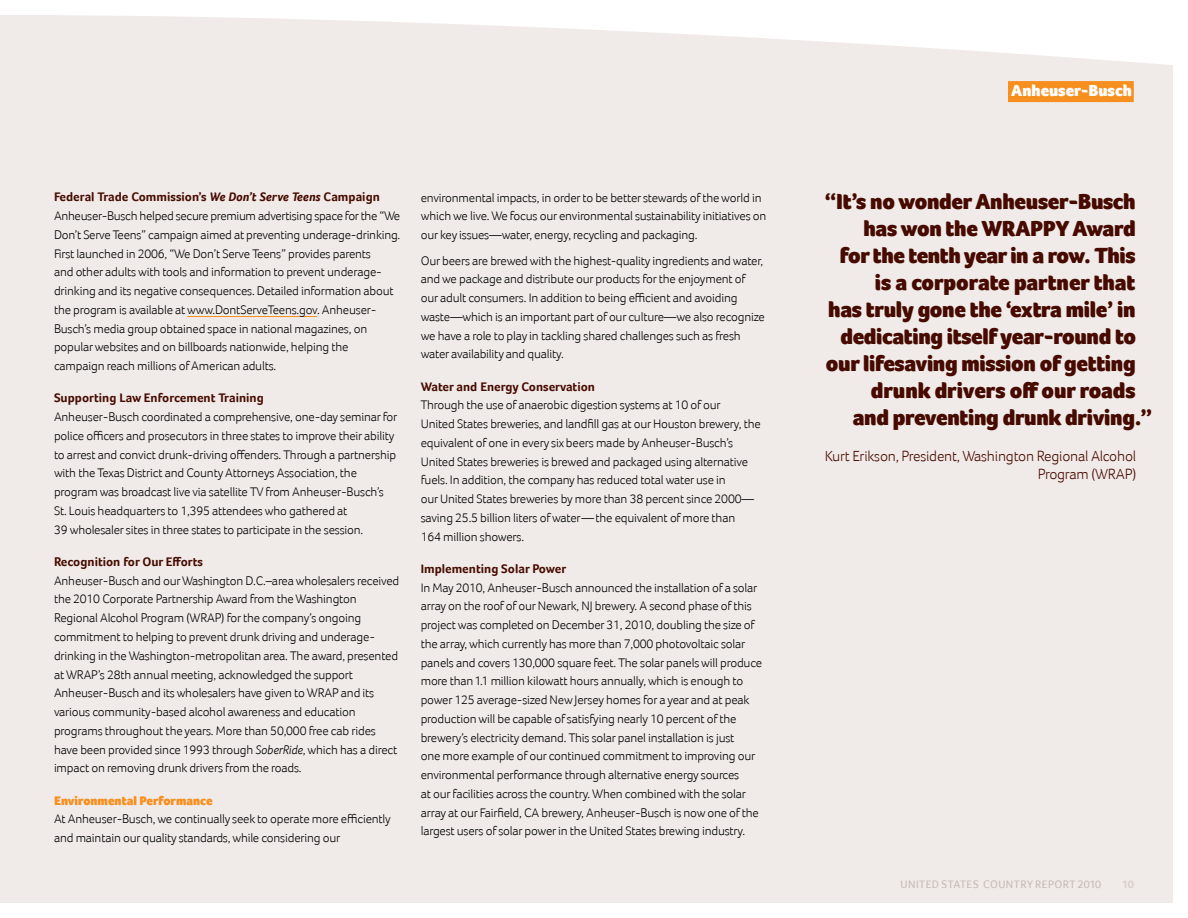
<style>
.page{position:relative;width:1188px;height:918px;background:#fff}
.page>*{position:absolute;margin:0;border:0;box-sizing:border-box;transform-origin:0 0}
.t1{font:900 22.5px "Foco";letter-spacing:-.015em;color:#460a00}
.t2{font:900 16.5px "Foco";color:#fff}
.t3{font:300 15px/18px "Foco";letter-spacing:-.015em;color:#460a00;text-align:right}
.t4{font:300 12.75px/18.8px "Foco";letter-spacing:-.015em;color:#000}
.t5{font:700 12.75px "Foco";color:#460a00}
.t6{font:900 12.75px "Foco";color:#f78f1e}
.t7{font:11.25px "Foco";letter-spacing:.04em;color:#c5b8b1}
.t8{font:700 11.25px "Foco";color:#dad0ca}
.s1{font-weight:700;color:#460a00}
.s2{font-weight:700;font-style:italic;color:#460a00}
.s3{font-style:italic}
</style>
<div class="page">
<div style="left:0;top:15px;width:1173px;height:888px;background:#f0ebe8"></div>
<div style="left:1008px;top:81px;width:126px;height:21px;background:#f78f1e"></div>
<hr style="left:187px;top:316px;width:130px;height:1px;background:#f78f1e">
<p class="t4" style="left:54px;top:188px;width:348px"><span class="s1">Federal Trade Commission’s</span> <span class="s2">We Don’t Serve Teens</span> <span class="s1">Campaign </span>Anheuser-Busch helped secure premium advertising space for the “We Don’t Serve Teens” campaign aimed at preventing underage-drinking.<br>First launched in 2006, “We Don’t Serve Teens” provides parents<br>and other adults with tools and information to prevent underage&shy;drinking and its negative consequences. Detailed information about the program is available at www.DontServeTeens.gov. Anheuser-Busch’s media group obtained space in national magazines, on popular websites and on billboards nationwide, helping the campaign reach millions of American adults.</p>
<p class="t5" style="left:54px;top:391px;width:211px">Supporting Law Enforcement Training</p>
<p class="t4" style="left:54px;top:407px;width:345px">Anheuser-Busch coordinated a comprehensive, one-day seminar for police officers and prosecutors in three states to improve their ability to arrest and convict drunk-driving offenders. Through a partnership with the Texas District and County Attorneys Association, the program was broadcast live via satellite TV from Anheuser-Busch’s St. Louis headquarters to 1,395 attendees who gathered at<br>39 wholesaler sites in three states to participate in the session.</p>
<p class="t5" style="left:54px;top:554px;width:151px">Recognition for Our Efforts</p>
<p class="t4" style="left:54px;top:571px;width:347px">Anheuser-Busch and our Washington D.C.–area wholesalers received the 2010 Corporate Partnership Award from the Washington Regional Alcohol Program (WRAP) for the company’s ongoing commitment to helping to prevent drunk driving and underage&shy;drinking in the Washington-metropolitan area. The award, presented at WRAP’s 28th annual meeting, acknowledged the support Anheuser-Busch and its wholesalers have given to WRAP and its various community-based alcohol awareness and education programs throughout the years. More than 50,000 free cab rides have been provided since 1993 through <span class="s3">SoberRide</span>, which has a direct impact on removing drunk drivers from the roads.</p>
<p class="t6" style="left:54px;top:793px;width:160px">Environmental Performance</p>
<p class="t4" style="left:54px;top:810px;width:338px">At Anheuser-Busch, we continually seek to operate more efficiently and maintain our quality standards, while considering our</p>
<p class="t4" style="left:421px;top:188px;width:347px">environmental impacts, in order to be better stewards of the world in which we live. We focus our environmental sustainability initiatives on our key issues—water, energy, recycling and packaging.</p>
<p class="t4" style="left:421px;top:251px;width:345px">Our beers are brewed with the highest-quality ingredients and water, and we package and distribute our products for the enjoyment of our adult consumers. In addition to being efficient and avoiding waste—which is an important part of our culture—we also recognize we have a role to play in tackling shared challenges such as fresh water availability and quality.</p>
<p class="t5" style="left:421px;top:379px;width:176px">Water and Energy Conservation</p>
<p class="t4" style="left:421px;top:396px;width:342px">Through the use of anaerobic digestion systems at 10 of our<br>United States breweries, and landfill gas at our Houston brewery, the equivalent of one in every six beers made by Anheuser-Busch’s United States breweries is brewed and packaged using alternative fuels. In addition, the company has reduced total water use in<br>our United States breweries by more than 38 percent since 2000— saving 25.5 billion liters of water—the equivalent of more than<br>164 million showers.</p>
<p class="t5" style="left:421px;top:561px;width:147px">Implementing Solar Power</p>
<p class="t4" style="left:421px;top:578px;width:343px">In May 2010, Anheuser-Busch announced the installation of a solar array on the roof of our Newark, NJ brewery. A second phase of this project was completed on December 31, 2010, doubling the size of the array, which currently has more than 7,000 photovoltaic solar panels and covers 130,000 square feet. The solar panels will produce more than 1.1 million kilowatt hours annually, which is enough to power 125 average-sized New Jersey homes for a year and at peak production will be capable of satisfying nearly 10 percent of the brewery’s electricity demand. This solar panel installation is just<br>one more example of our continued commitment to improving our environmental performance through alternative energy sources<br>at our facilities across the country. When combined with the solar array at our Fairfield, CA brewery, Anheuser-Busch is now one of the largest users of solar power in the United States brewing industry.</p>
<p class="t2" style="left:1011px;top:81px;width:122px">Anheuser-Busch</p>
<h1 class="t1" style="left:825px;top:188px;width:312px">“It’s no wonder Anheuser-Busch</h1>
<h1 class="t1" style="left:863px;top:215px;width:274px">has won the WRAPPY Award</h1>
<h1 class="t1" style="left:840px;top:242px;width:297px">for the tenth year in a row. This</h1>
<h1 class="t1" style="left:875px;top:269px;width:262px">is a corporate partner that</h1>
<h1 class="t1" style="left:828px;top:296px;width:309px">has truly gone the ‘extra mile’ in</h1>
<h1 class="t1" style="left:840px;top:323px;width:297px">dedicating itself year-round to</h1>
<h1 class="t1" style="left:826px;top:350px;width:311px">our lifesaving mission of getting</h1>
<h1 class="t1" style="left:871px;top:377px;width:266px">drunk drivers off our roads</h1>
<h1 class="t1" style="left:853px;top:404px;width:301px">and preventing drunk driving.”</h1>
<p class="t3" style="left:825px;top:446px;width:313px">Kurt Erikson, President, Washington Regional Alcohol<br>Program (WRAP)</p>
<p class="t7" style="left:901px;top:878px;width:202px">UNITED STATES COUNTRY REPORT 2010</p>
<p class="t8" style="left:1123px;top:878px;width:13px">10</p>
</div>
